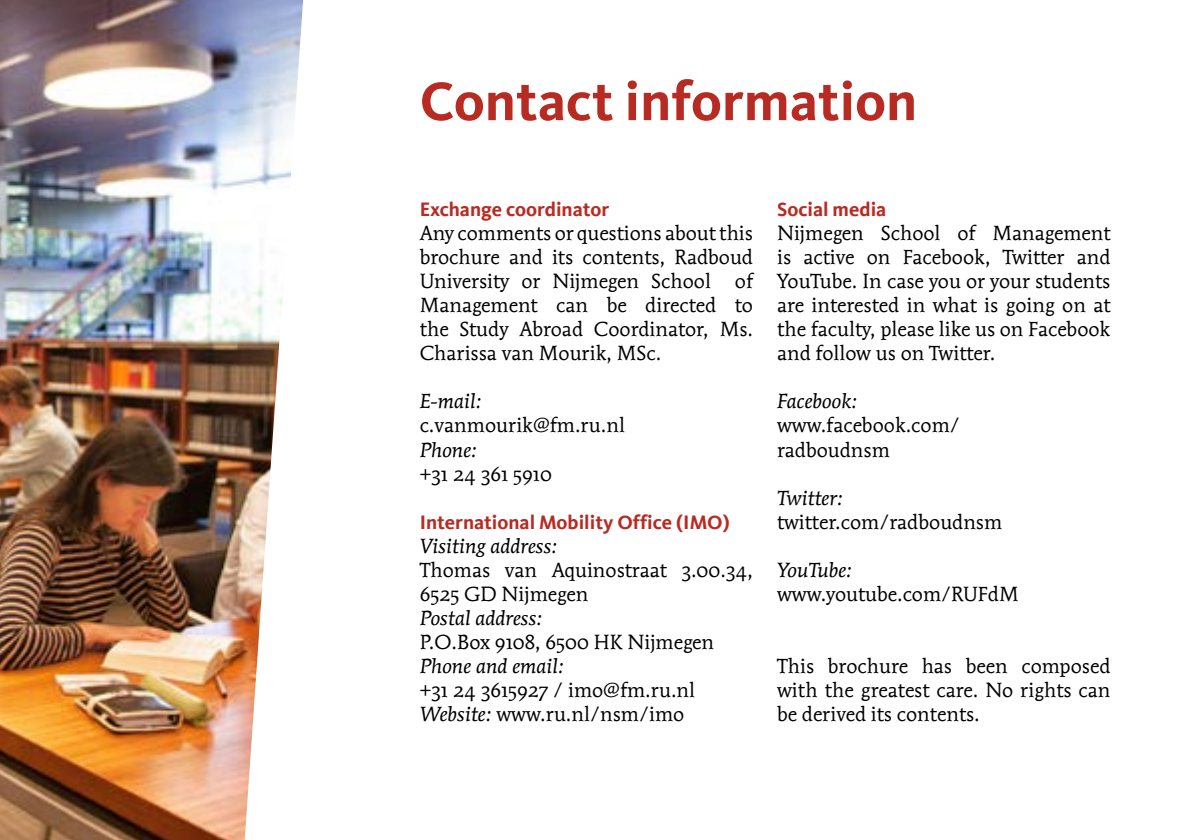
<style>
.page{position:relative;width:1191px;height:840px;background:#fff}
.page>*{position:absolute;margin:0;border:0;box-sizing:border-box;transform-origin:0 0}
.t1{font:700 56px "Kievit";color:#b82b22}
.t2{font:20px/24px "Mendoza Roman OSITCTT Book";color:#000;text-align:justify}
.t3{font:20px "Mendoza Roman OSITCTT Book Ita";color:#000}
.t4{font:700 20px "Kievit";color:#b82b22}
.s1{font-family:"Mendoza Roman OSITCTT Book Ita"}
</style>
<div class="page">
<img style="left:0;top:0;width:245px;height:839px">
<svg style="left:245px;top:0;width:59px;height:834px"></svg>
<h1 class="t1" style="left:420px;top:68px;width:499px">Contact information</h1>
<p class="t4" style="left:420px;top:198px;width:191px">Exchange coordinator</p>
<p class="t2" style="left:420px;top:221px;width:335px">Any comments or questions about this brochure and its contents, Radboud University or Nijmegen School of Management can be directed to the Study Abroad Coordinator, Ms.<br>Charissa van Mourik, MSc.</p>
<p class="t3" style="left:420px;top:388px;width:63px">E-mail:</p>
<p class="t2" style="left:420px;top:413px;width:207px">c.vanmourik@fm.ru.nl</p>
<p class="t3" style="left:420px;top:436px;width:59px">Phone:</p>
<p class="t2" style="left:420px;top:461px;width:134px">+31 24 361 5910</p>
<p class="t4" style="left:420px;top:510px;width:311px">International Mobility Office (IMO)</p>
<p class="t3" style="left:420px;top:532px;width:139px">Visiting address:</p>
<p class="t2" style="left:420px;top:557px;width:335px">Thomas van Aquinostraat 3.00.34,<br>6525 GD Nijmegen</p>
<p class="t3" style="left:420px;top:604px;width:124px">Postal address:</p>
<p class="t2" style="left:420px;top:629px;width:296px">P.O.Box 9108, 6500 HK Nijmegen</p>
<p class="t3" style="left:420px;top:652px;width:146px">Phone and email:</p>
<p class="t2" style="left:420px;top:677px;width:277px">+31 24 3615927 / imo@fm.ru.nl<br><span class="s1">Website:</span> www.ru.nl/nsm/imo</p>
<p class="t4" style="left:777px;top:198px;width:111px">Social media</p>
<p class="t2" style="left:777px;top:221px;width:335px">Nijmegen School of Management is active on Facebook, Twitter and YouTube. In case you or your students are interested in what is going on at the faculty, please like us on Facebook and follow us on Twitter.</p>
<p class="t3" style="left:777px;top:388px;width:82px">Facebook:</p>
<p class="t2" style="left:777px;top:413px;width:184px">www.facebook.com/ radboudnsm</p>
<p class="t3" style="left:777px;top:484px;width:68px">Twitter:</p>
<p class="t2" style="left:777px;top:509px;width:227px">twitter.com/radboudnsm</p>
<p class="t3" style="left:777px;top:556px;width:77px">YouTube:</p>
<p class="t2" style="left:777px;top:581px;width:243px">www.youtube.com/RUFdM</p>
<p class="t2" style="left:777px;top:653px;width:335px">This brochure has been composed with the greatest care. No rights can be derived its contents.</p>
</div>
